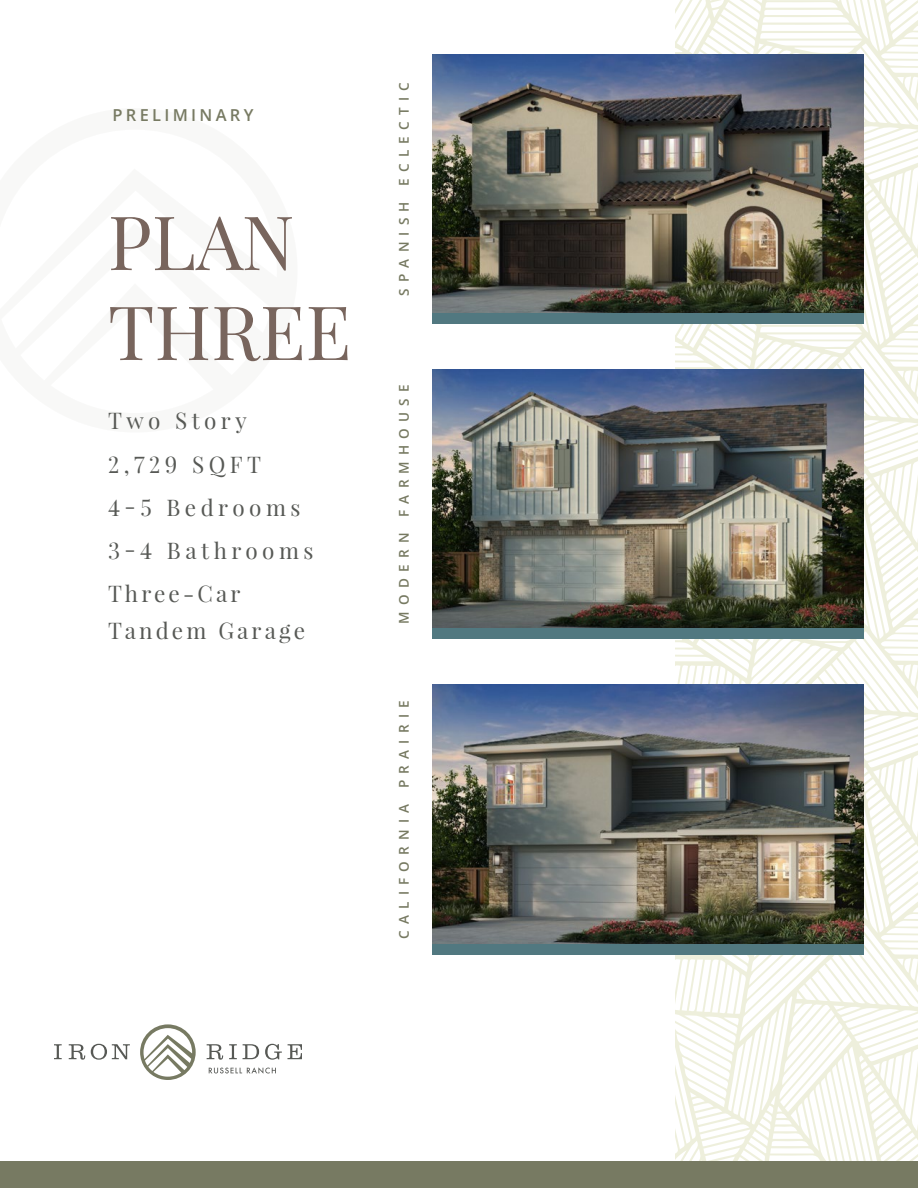
<style>
.page{position:relative;width:918px;height:1188px;background:#fff}
.page>*{position:absolute;margin:0;border:0;box-sizing:border-box;transform-origin:0 0}
.t1{font:75px/90px "Playfair Display";color:#78655d}
.t2{font:22.5px/43.2px "Playfair Display";letter-spacing:.2em;color:#575955}
.t3{font:22.5px "Playfair Display";letter-spacing:.14em;color:#575955}
.t4{font:600 16.5px "Open Sans";letter-spacing:.2em;color:#777a62}
.t5{font:600 13.5px "Open Sans";letter-spacing:.46em;color:#777a62}
</style>
<div class="page">
<svg style="left:675px;top:0;width:243px;height:1161px"></svg>
<div style="left:0;top:1161px;width:918px;height:27px;background:#777a62"></div>
<svg style="left:140px;top:1024px;width:56px;height:56px"></svg>
<svg style="left:54px;top:1044px;width:8px;height:15px"></svg>
<svg style="left:69px;top:1044px;width:16px;height:16px"></svg>
<svg style="left:91px;top:1044px;width:39px;height:16px"></svg>
<svg style="left:207px;top:1044px;width:16px;height:16px"></svg>
<svg style="left:229px;top:1044px;width:8px;height:15px"></svg>
<svg style="left:243px;top:1044px;width:16px;height:15px"></svg>
<svg style="left:265px;top:1044px;width:37px;height:16px"></svg>
<svg style="left:209px;top:1067px;width:67px;height:7px"></svg>
<img style="left:432px;top:54px;width:432px;height:259px">
<img style="left:432px;top:369px;width:432px;height:259px">
<img style="left:432px;top:684px;width:432px;height:260px">
<div style="left:432px;top:313px;width:432px;height:11px;background:#517880"></div>
<div style="left:432px;top:628px;width:432px;height:11px;background:#517880"></div>
<div style="left:432px;top:944px;width:432px;height:11px;background:#517880"></div>
<p class="t4" style="left:112px;top:103px;width:143px">PRELIMINARY</p>
<h1 class="t1" style="left:108px;top:197px;width:245px">PLAN<br>THREE</h1>
<p class="t2" style="left:108px;top:399px;width:207px">Two Story<br>2,729 SQFT<br>4-5 Bedrooms<br>3-4 Bathrooms<br>Three-Car</p>
<p class="t3" style="left:108px;top:617px;width:199px">Tandem Garage</p>
<p class="t5" style="left:395px;top:296px;width:215px;rotate:-90deg">SPANISH ECLECTIC</p>
<p class="t5" style="left:395px;top:624px;width:241px;rotate:-90deg">MODERN FARMHOUSE</p>
<p class="t5" style="left:395px;top:939px;width:240px;rotate:-90deg">CALIFORNIA PRAIRIE</p>
</div>
